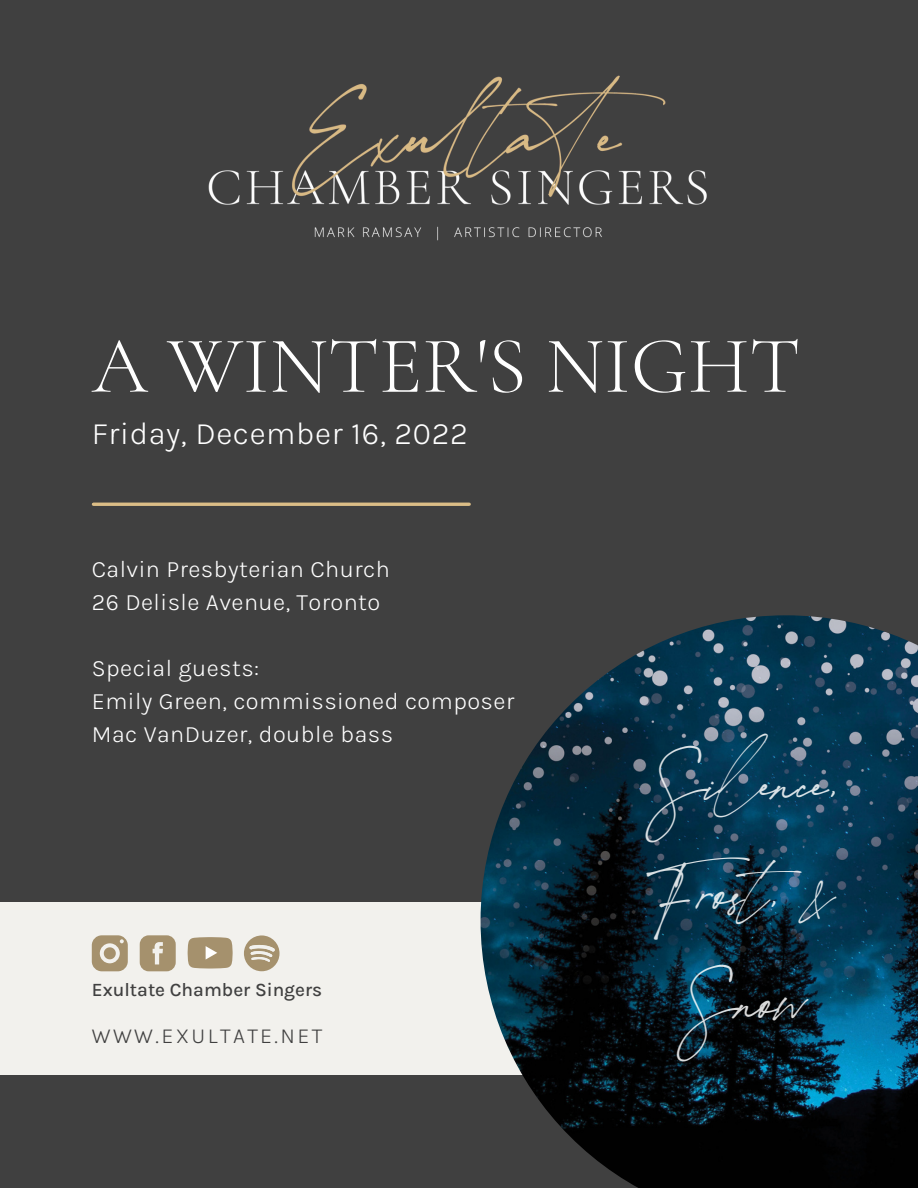
<style>
.page{position:relative;width:918px;height:1188px;background:#404040}
.page>*{position:absolute;margin:0;border:0;box-sizing:border-box;transform-origin:0 0}
.t1{font:300 80.85px "Cormorant Garamond";color:#fff}
.t2{font:49.35px "theimpressionist";color:#fff}
.t3{font:300 31.65px "Karla";letter-spacing:.02em;color:#fff}
.t4{font:300 23.7px/33px "Karla";letter-spacing:.02em;color:#fff}
.t5{font:300 21.75px "Karla";letter-spacing:.11em;color:#404040}
.t6{font:500 19.05px "Karla";color:#404040}
</style>
<div class="page">
<div style="left:0;top:903px;width:649px;height:172px;background:#f2f1ed"></div>
<svg style="left:140px;top:935px;width:36px;height:36px"></svg>
<svg style="left:92px;top:935px;width:36px;height:36px"></svg>
<svg style="left:188px;top:937px;width:45px;height:32px"></svg>
<svg style="left:244px;top:935px;width:36px;height:36px"></svg>
<img style="left:208px;top:75px;width:499px;height:166px">
<hr style="left:93px;top:503px;width:376px;height:3px;background:#dbbd86">
<img style="left:481px;top:615px;width:437px;height:573px">
<h1 class="t1" style="left:92px;top:317px;width:710px">A WINTER'S NIGHT</h1>
<h3 class="t3" style="left:92px;top:415px;width:378px">Friday, December 16, 2022</h3>
<p class="t4" style="left:92px;top:553px;width:300px">Calvin Presbyterian Church<br>26 Delisle Avenue, Toronto</p>
<p class="t4" style="left:92px;top:652px;width:424px">Special guests:<br>Emily Green, commissioned composer<br>Mac VanDuzer, double bass</p>
<p class="t6" style="left:92px;top:978px;width:232px">Exultate Chamber Singers</p>
<p class="t5" style="left:92px;top:1023px;width:232px">WWW.EXULTATE.NET</p>
<h2 class="t2" style="left:646px;top:777px;width:193px">Silence,</h2>
<h2 class="t2" style="left:647px;top:887px;width:191px">Frost, &amp;</h2>
<h2 class="t2" style="left:677px;top:996px;width:131px">Snow</h2>
</div>
